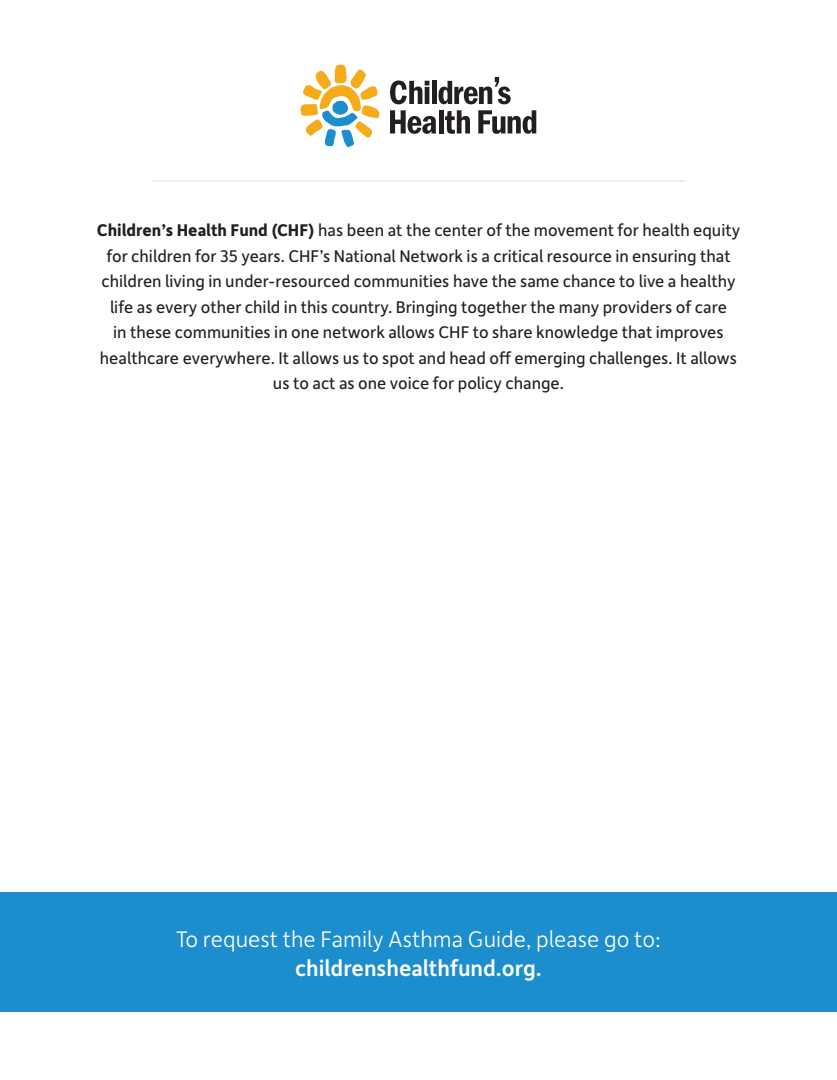
<style>
.page{position:relative;width:837px;height:1080px;background:#fff}
.page>*{position:absolute;margin:0;border:0;box-sizing:border-box;transform-origin:0 0}
.t1{font:300 24px "Depot New";color:#fff}
.t2{font:500 24px "Depot New";color:#fff}
.t3{font:18px/25.5px "Depot New";color:#231f20;text-align:center}
.s1{font-weight:700}
</style>
<div class="page">
<div style="left:0;top:892px;width:837px;height:120px;background:#1c8ece"></div>
<svg style="left:390px;top:80px;width:39px;height:24px"></svg>
<hr style="left:432px;top:81px;width:4px;height:23px;background:#231f20">
<svg style="left:438px;top:77px;width:73px;height:27px"></svg>
<svg style="left:390px;top:110px;width:46px;height:24px"></svg>
<hr style="left:439px;top:110px;width:4px;height:23px;background:#231f20">
<svg style="left:445px;top:110px;width:25px;height:24px"></svg>
<svg style="left:478px;top:110px;width:58px;height:24px"></svg>
<svg style="left:301px;top:64px;width:79px;height:83px"></svg>
<hr style="left:152px;top:180px;width:533px;height:2px;background:#231f20">
<p class="t3" style="left:97px;top:217px;width:645px"><span class="s1">Children’s Health Fund (CHF)</span> has been at the center of the movement for health equity for children for 35 years. CHF’s National Network is a critical resource in ensuring that children living in under-resourced communities have the same chance to live a healthy life as every other child in this country. Bringing together the many providers of care<br>in these communities in one network allows CHF to share knowledge that improves healthcare everywhere. It allows us to spot and head off emerging challenges. It allows us to act as one voice for policy change.</p>
<p class="t1" style="left:176px;top:923px;width:486px">To request the Family Asthma Guide, please go to:</p>
<p class="t2" style="left:295px;top:952px;width:248px">childrenshealthfund.org.</p>
</div>
